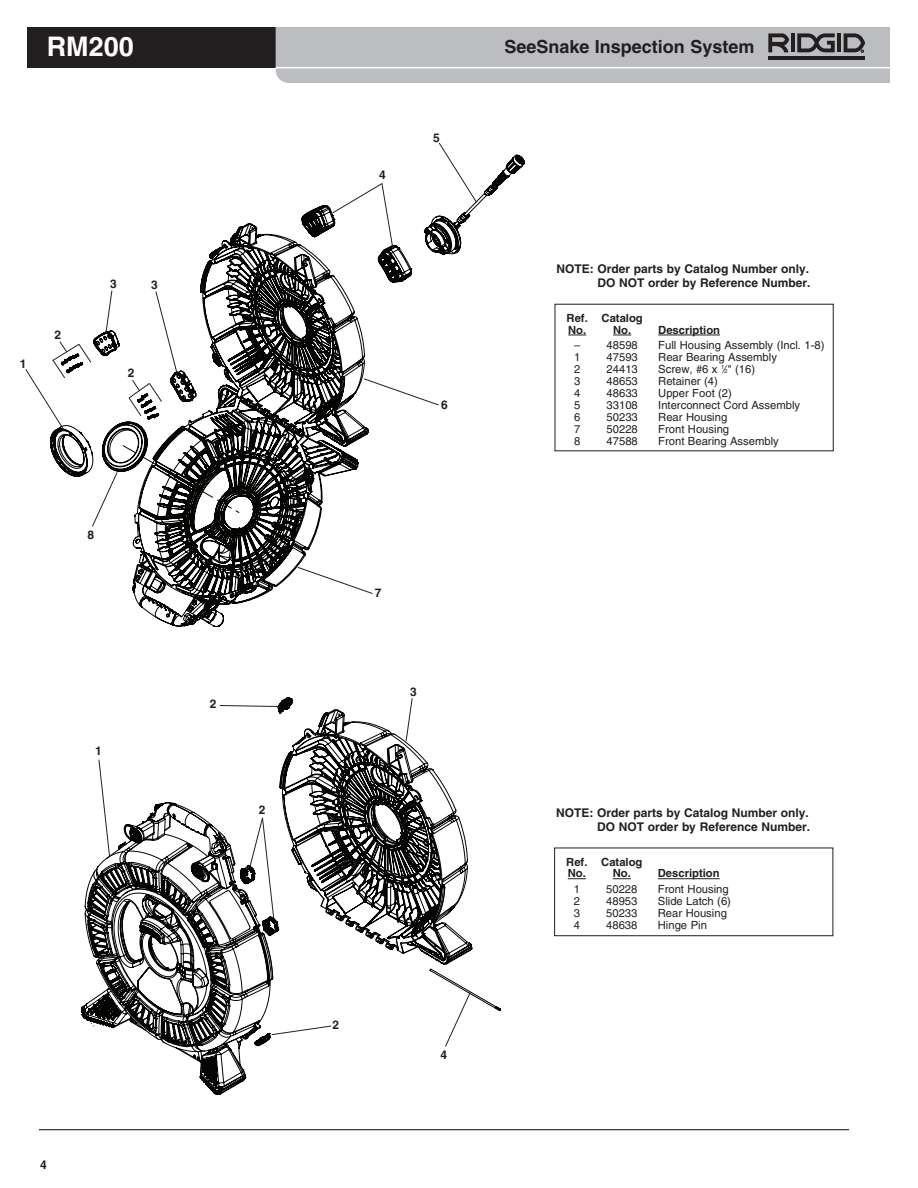
<style>
.page{position:relative;width:918px;height:1188px;background:#fff}
.page>*{position:absolute;margin:0;border:0;box-sizing:border-box;transform-origin:0 0}
.t1{font:700 27px "Helvetica LT Std";color:#fff}
.t2{font:700 18px "Helvetica LT Std";color:#231f20}
.t3{font:700 12px/13.5px "Helvetica LT Std";color:#231f20;text-align:right}
.t4{font:11.25px "Helvetica LT Std";color:#231f20}
.t5{font:700 11.25px/11.7px "Helvetica LT Std";color:#231f20}
.s1{font-size:5.7px}
</style>
<div class="page">
<svg style="left:50px;top:155px;width:475px;height:472px"></svg>
<svg style="left:123px;top:445px;width:13px;height:8px"></svg>
<svg style="left:143px;top:457px;width:96px;height:56px"></svg>
<svg style="left:81px;top:697px;width:420px;height:398px"></svg>
<svg style="left:568px;top:335px;width:18px;height:1px"></svg>
<svg style="left:613px;top:335px;width:18px;height:1px"></svg>
<hr style="left:658px;top:335px;width:62px;height:1px;background:#231f20">
<div style="left:554px;top:848px;width:279px;height:88px;border:1px solid #231f20"></div>
<svg style="left:568px;top:878px;width:18px;height:1px"></svg>
<svg style="left:613px;top:878px;width:18px;height:1px"></svg>
<hr style="left:658px;top:878px;width:62px;height:1px;background:#231f20">
<svg style="left:105px;top:290px;width:8px;height:44px"></svg>
<svg style="left:438px;top:142px;width:40px;height:62px"></svg>
<svg style="left:363px;top:378px;width:77px;height:28px"></svg>
<svg style="left:297px;top:566px;width:76px;height:28px"></svg>
<svg style="left:91px;top:471px;width:27px;height:56px"></svg>
<svg style="left:331px;top:182px;width:63px;height:68px"></svg>
<svg style="left:128px;top:291px;width:50px;height:126px"></svg>
<svg style="left:25px;top:341px;width:67px;height:89px"></svg>
<svg style="left:98px;top:759px;width:12px;height:99px"></svg>
<svg style="left:219px;top:705px;width:62px;height:7px"></svg>
<svg style="left:405px;top:697px;width:8px;height:45px"></svg>
<svg style="left:444px;top:991px;width:27px;height:57px"></svg>
<svg style="left:249px;top:817px;width:26px;height:102px"></svg>
<svg style="left:271px;top:1025px;width:61px;height:11px"></svg>
<hr style="left:39px;top:1129px;width:810px;height:1px;background:#231f20">
<div style="left:27px;top:27px;width:427px;height:41px;background:#231f20"></div>
<svg style="left:276px;top:27px;width:614px;height:56px;background:#b7b8bb"></svg>
<h1 class="t1" style="left:47px;top:36px;width:89px">RM200</h1>
<h2 class="t2" style="left:504px;top:40px;width:252px">SeeSnake Inspection System</h2>
<p class="t3" style="left:379px;top:169px;width:8px">4</p>
<p class="t3" style="left:433px;top:132px;width:8px">5</p>
<p class="t3" style="left:20px;top:358px;width:8px">1</p>
<p class="t3" style="left:55px;top:329px;width:8px">2</p>
<p class="t3" style="left:110px;top:278px;width:8px">3</p>
<p class="t3" style="left:151px;top:279px;width:8px">3</p>
<p class="t3" style="left:128px;top:368px;width:8px">2</p>
<p class="t3" style="left:87px;top:529px;width:8px">8</p>
<p class="t3" style="left:441px;top:399px;width:8px">6</p>
<p class="t3" style="left:375px;top:588px;width:8px">7</p>
<p class="t3" style="left:557px;top:264px;width:255px">NOTE: Order parts by Catalog Number only.<br>DO NOT order by Reference Number.</p>
<p class="t5" style="left:567px;top:313px;width:78px">Ref. Catalog<br>No. No.</p>
<p class="t5" style="left:658px;top:325px;width:63px">Description</p>
<p class="t4" style="left:574px;top:341px;width:65px">– 48598</p>
<p class="t4" style="left:658px;top:341px;width:168px">Full Housing Assembly (Incl. 1-8)</p>
<p class="t4" style="left:574px;top:353px;width:8px">1</p>
<p class="t4" style="left:607px;top:353px;width:33px">47593</p>
<p class="t4" style="left:658px;top:353px;width:120px">Rear Bearing Assembly</p>
<p class="t4" style="left:574px;top:365px;width:8px">2</p>
<p class="t4" style="left:607px;top:365px;width:33px">24413</p>
<p class="t4" style="left:658px;top:365px;width:98px">Screw, #6 x <sup>1</sup>⁄<span class="s1">2</span>" (16)</p>
<p class="t4" style="left:574px;top:377px;width:8px">3</p>
<p class="t4" style="left:607px;top:377px;width:33px">48653</p>
<p class="t4" style="left:658px;top:377px;width:61px">Retainer (4)</p>
<p class="t4" style="left:574px;top:389px;width:8px">4</p>
<p class="t4" style="left:607px;top:389px;width:33px">48633</p>
<p class="t4" style="left:658px;top:389px;width:75px">Upper Foot (2)</p>
<p class="t4" style="left:574px;top:401px;width:8px">5</p>
<p class="t4" style="left:607px;top:401px;width:33px">33108</p>
<p class="t4" style="left:658px;top:401px;width:143px">Interconnect Cord Assembly</p>
<p class="t4" style="left:574px;top:413px;width:8px">6</p>
<p class="t4" style="left:607px;top:413px;width:33px">50233</p>
<p class="t4" style="left:658px;top:413px;width:71px">Rear Housing</p>
<p class="t4" style="left:574px;top:425px;width:8px">7</p>
<p class="t4" style="left:607px;top:425px;width:33px">50228</p>
<p class="t4" style="left:658px;top:425px;width:72px">Front Housing</p>
<p class="t4" style="left:574px;top:437px;width:8px">8</p>
<p class="t4" style="left:607px;top:437px;width:33px">47588</p>
<p class="t4" style="left:658px;top:437px;width:122px">Front Bearing Assembly</p>
<p class="t3" style="left:95px;top:746px;width:8px">1</p>
<p class="t3" style="left:210px;top:698px;width:8px">2</p>
<p class="t3" style="left:259px;top:804px;width:8px">2</p>
<p class="t3" style="left:410px;top:686px;width:8px">3</p>
<p class="t3" style="left:556px;top:807px;width:255px">NOTE: Order parts by Catalog Number only.<br>DO NOT order by Reference Number.</p>
<p class="t5" style="left:566px;top:857px;width:78px">Ref. Catalog<br>No. No.</p>
<p class="t5" style="left:658px;top:869px;width:63px">Description</p>
<p class="t4" style="left:574px;top:885px;width:8px">1</p>
<p class="t4" style="left:606px;top:885px;width:33px">50228</p>
<p class="t4" style="left:658px;top:885px;width:72px">Front Housing</p>
<p class="t4" style="left:574px;top:897px;width:8px">2</p>
<p class="t4" style="left:606px;top:897px;width:33px">48953</p>
<p class="t4" style="left:658px;top:897px;width:75px">Slide Latch (6)</p>
<p class="t4" style="left:574px;top:909px;width:8px">3</p>
<p class="t4" style="left:606px;top:909px;width:33px">50233</p>
<p class="t4" style="left:658px;top:909px;width:71px">Rear Housing</p>
<p class="t4" style="left:574px;top:921px;width:8px">4</p>
<p class="t4" style="left:606px;top:921px;width:33px">48638</p>
<p class="t4" style="left:658px;top:921px;width:51px">Hinge Pin</p>
<p class="t3" style="left:333px;top:1020px;width:8px">2</p>
<p class="t3" style="left:440px;top:1049px;width:8px">4</p>
<p class="t3" style="left:40px;top:1159px;width:8px">4</p>
</div>
